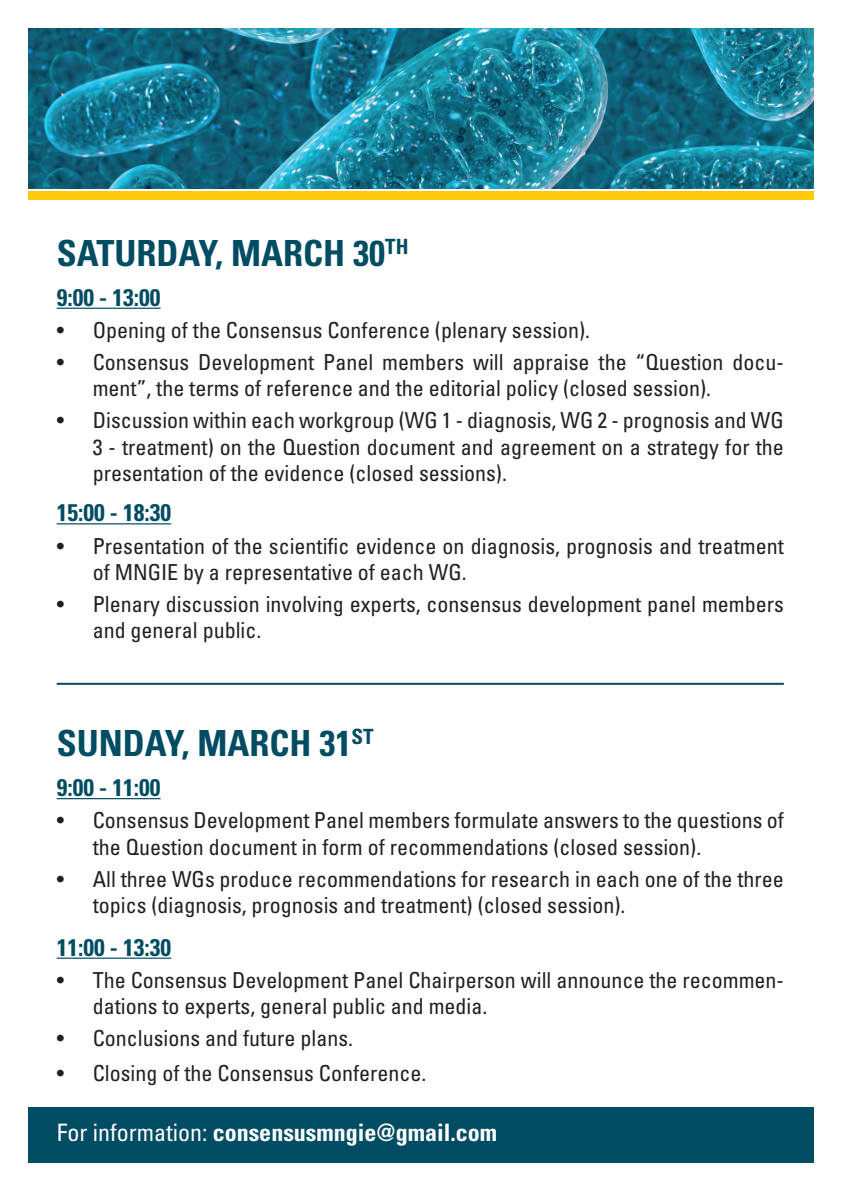
<style>
.page{position:relative;width:842px;height:1191px;background:#fff}
.page>*{position:absolute;margin:0;border:0;box-sizing:border-box;transform-origin:0 0}
.t1{font:700 condensed 36px "Univers LT Std";color:#004c62}
.t2{font:700 condensed 24px "Univers LT Std";color:#004c62}
.t3{font:700 condensed 24px "Univers LT Std";color:#fff}
.t4{font:condensed 22px/26.4px "Univers LT Std";color:#231f20}
.s1{font-weight:400}
</style>
<div class="page">
<img style="left:28px;top:28px;width:786px;height:161px">
<div style="left:28px;top:1107px;width:786px;height:55px;background:#004c62"></div>
<hr style="left:57px;top:308px;width:104px;height:1px;background:#004c62">
<hr style="left:57px;top:523px;width:114px;height:1px;background:#004c62">
<hr style="left:57px;top:798px;width:104px;height:1px;background:#004c62">
<hr style="left:57px;top:957px;width:114px;height:1px;background:#004c62">
<hr style="left:57px;top:683px;width:727px;height:2px;background:#004c62">
<div style="left:28px;top:191px;width:786px;height:9px;background:#feca0a"></div>
<p class="t1" style="left:57px;top:231px;width:353px">SATURDAY, MARCH 30<sup>TH</sup></p>
<p class="t2" style="left:57px;top:282px;width:105px">9:00 - 13:00</p>
<p class="t4" style="left:57px;top:316px;width:535px">• Opening of the Consensus Conference (plenary session).</p>
<p class="t4" style="left:93px;top:349px;width:693px;text-indent:-36px">• Consensus Development Panel members will appraise the “Question docu&shy;ment”, the terms of reference and the editorial policy (closed session).</p>
<p class="t4" style="left:93px;top:407px;width:693px;text-align:justify;text-indent:-36px">• Discussion within each workgroup (WG 1 - diagnosis, WG 2 - prognosis and WG 3 - treatment) on the Question document and agreement on a strategy for the presentation of the evidence (closed sessions).</p>
<p class="t2" style="left:57px;top:498px;width:116px">15:00 - 18:30</p>
<p class="t4" style="left:93px;top:532px;width:693px;text-indent:-36px">• Presentation of the scientific evidence on diagnosis, prognosis and treatment of MNGIE by a representative of each WG.</p>
<p class="t4" style="left:93px;top:590px;width:693px;text-indent:-36px">• Plenary discussion involving experts, consensus development panel members and general public.</p>
<p class="t1" style="left:57px;top:721px;width:318px">SUNDAY, MARCH 31<sup>ST</sup></p>
<p class="t2" style="left:57px;top:773px;width:105px">9:00 - 11:00</p>
<p class="t4" style="left:93px;top:807px;width:693px;text-indent:-36px">• Consensus Development Panel members formulate answers to the questions of the Question document in form of recommendations (closed session).</p>
<p class="t4" style="left:93px;top:865px;width:693px;text-indent:-36px">• All three WGs produce recommendations for research in each one of the three topics (diagnosis, prognosis and treatment) (closed session).</p>
<p class="t2" style="left:57px;top:932px;width:116px">11:00 - 13:30</p>
<p class="t4" style="left:93px;top:966px;width:693px;text-indent:-36px">• The Consensus Development Panel Chairperson will announce the recommen&shy;dations to experts, general public and media.</p>
<p class="t4" style="left:57px;top:1025px;width:298px">• Conclusions and future plans.</p>
<p class="t4" style="left:57px;top:1059px;width:371px">• Closing of the Consensus Conference.</p>
<p class="t3" style="left:57px;top:1118px;width:442px"><span class="s1">For information:</span> consensusmngie@gmail.com</p>
</div>
